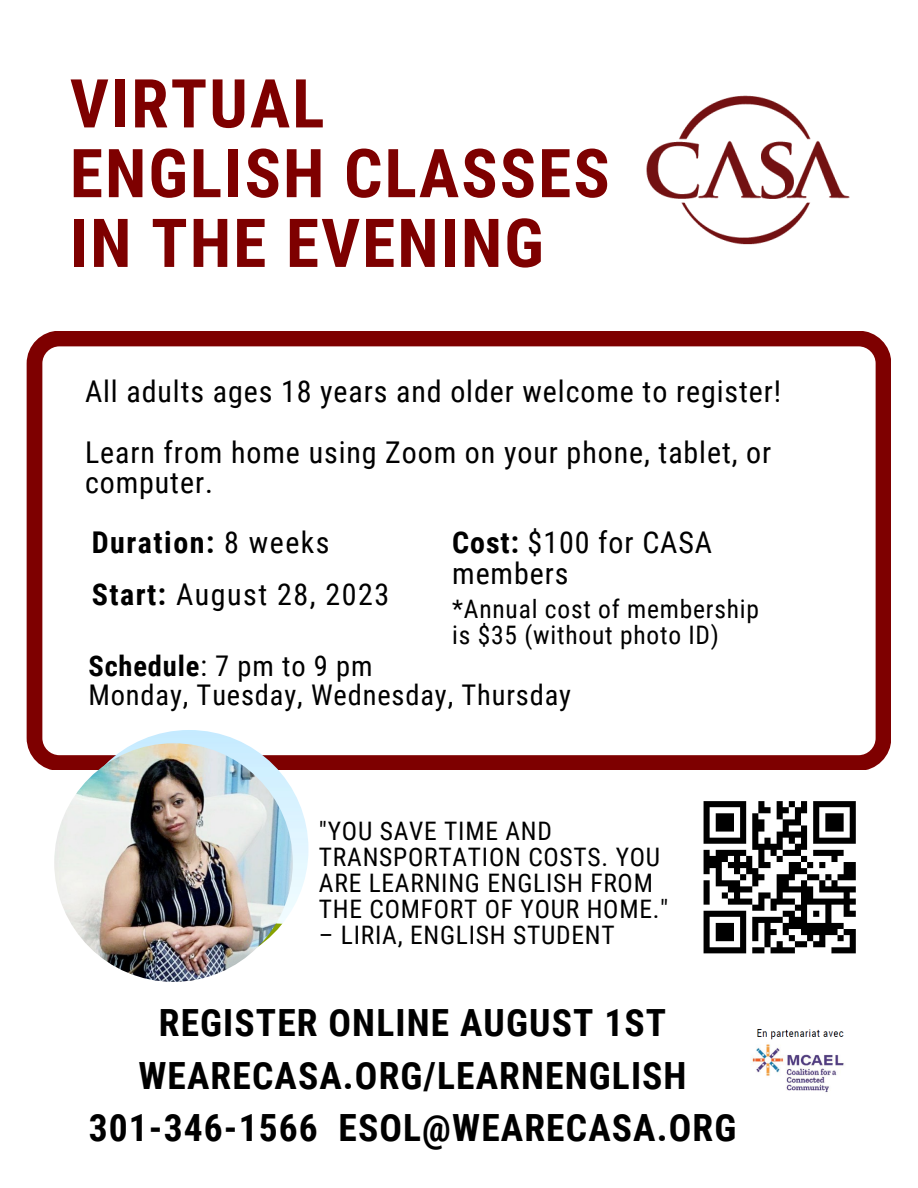
<style>
.page{position:relative;width:918px;height:1188px;background:#fff}
.page>*{position:absolute;margin:0;border:0;box-sizing:border-box;transform-origin:0 0}
.t1{font:700 67.5px/69.8px "Roboto Condensed";letter-spacing:.03em;color:#7e0000}
.t2{font:700 37.5px/52.8px "Roboto Condensed";letter-spacing:.03em;color:#000;text-align:center}
.t3{font:30px/30.6px "Roboto Condensed";letter-spacing:.03em;color:#000}
.t4{font:30px/51.9px "Roboto Condensed";letter-spacing:.05em;color:#000}
.t5{font:28.5px/29.2px "Roboto Condensed";letter-spacing:.03em;color:#000}
.t6{font:25.5px/25.8px "Roboto Condensed";letter-spacing:.03em;color:#000}
.s1{font-weight:700}
</style>
<div class="page">
<img style="left:646px;top:95px;width:204px;height:150px">
<svg style="left:27px;top:331px;width:864px;height:439px"></svg>
<img style="left:70px;top:730px;width:238px;height:239px;border-radius:50%">
<img style="left:54px;top:743px;width:239px;height:239px;border-radius:50%">
<img style="left:752px;top:1029px;width:92px;height:63px">
<div style="left:704px;top:801px;width:42px;height:6px;background:#000"></div>
<svg style="left:758px;top:801px;width:6px;height:6px"></svg>
<svg style="left:777px;top:801px;width:6px;height:6px"></svg>
<svg style="left:789px;top:801px;width:6px;height:6px"></svg>
<svg style="left:801px;top:801px;width:6px;height:6px"></svg>
<div style="left:813px;top:801px;width:43px;height:6px;background:#000"></div>
<div style="left:758px;top:807px;width:13px;height:6px;background:#000"></div>
<div style="left:777px;top:807px;width:12px;height:6px;background:#000"></div>
<div style="left:795px;top:807px;width:12px;height:6px;background:#000"></div>
<div style="left:716px;top:813px;width:18px;height:6px;background:#000"></div>
<svg style="left:752px;top:813px;width:6px;height:6px"></svg>
<svg style="left:777px;top:813px;width:6px;height:6px"></svg>
<svg style="left:795px;top:813px;width:6px;height:6px"></svg>
<div style="left:825px;top:813px;width:19px;height:6px;background:#000"></div>
<svg style="left:704px;top:807px;width:6px;height:18px"></svg>
<div style="left:716px;top:819px;width:18px;height:6px;background:#000"></div>
<svg style="left:740px;top:807px;width:6px;height:18px"></svg>
<div style="left:752px;top:819px;width:12px;height:6px;background:#000"></div>
<div style="left:783px;top:819px;width:18px;height:6px;background:#000"></div>
<svg style="left:813px;top:807px;width:6px;height:18px"></svg>
<div style="left:825px;top:819px;width:19px;height:6px;background:#000"></div>
<svg style="left:850px;top:807px;width:6px;height:18px"></svg>
<div style="left:704px;top:825px;width:6px;height:7px;background:#000"></div>
<div style="left:716px;top:825px;width:18px;height:7px;background:#000"></div>
<div style="left:740px;top:825px;width:6px;height:7px;background:#000"></div>
<div style="left:752px;top:825px;width:12px;height:7px;background:#000"></div>
<div style="left:783px;top:825px;width:6px;height:7px;background:#000"></div>
<div style="left:801px;top:825px;width:6px;height:7px;background:#000"></div>
<div style="left:813px;top:825px;width:6px;height:7px;background:#000"></div>
<div style="left:825px;top:825px;width:19px;height:7px;background:#000"></div>
<div style="left:850px;top:825px;width:6px;height:7px;background:#000"></div>
<svg style="left:704px;top:832px;width:6px;height:6px"></svg>
<svg style="left:740px;top:832px;width:6px;height:6px"></svg>
<div style="left:777px;top:832px;width:30px;height:6px;background:#000"></div>
<svg style="left:813px;top:832px;width:6px;height:6px"></svg>
<svg style="left:850px;top:832px;width:6px;height:6px"></svg>
<div style="left:704px;top:838px;width:42px;height:6px;background:#000"></div>
<svg style="left:752px;top:832px;width:6px;height:12px"></svg>
<div style="left:764px;top:838px;width:7px;height:6px;background:#000"></div>
<svg style="left:777px;top:838px;width:6px;height:6px"></svg>
<svg style="left:789px;top:838px;width:6px;height:6px"></svg>
<svg style="left:801px;top:838px;width:6px;height:6px"></svg>
<div style="left:813px;top:838px;width:43px;height:6px;background:#000"></div>
<div style="left:752px;top:844px;width:31px;height:6px;background:#000"></div>
<div style="left:795px;top:844px;width:12px;height:6px;background:#000"></div>
<svg style="left:704px;top:850px;width:6px;height:6px"></svg>
<div style="left:716px;top:850px;width:30px;height:6px;background:#000"></div>
<div style="left:783px;top:850px;width:18px;height:6px;background:#000"></div>
<div style="left:813px;top:850px;width:31px;height:6px;background:#000"></div>
<div style="left:704px;top:856px;width:24px;height:6px;background:#000"></div>
<svg style="left:734px;top:856px;width:6px;height:6px"></svg>
<svg style="left:746px;top:856px;width:6px;height:6px"></svg>
<svg style="left:758px;top:850px;width:6px;height:12px"></svg>
<svg style="left:771px;top:850px;width:12px;height:12px"></svg>
<div style="left:831px;top:856px;width:7px;height:6px;background:#000"></div>
<div style="left:704px;top:862px;width:18px;height:6px;background:#000"></div>
<div style="left:728px;top:862px;width:24px;height:6px;background:#000"></div>
<div style="left:758px;top:862px;width:13px;height:6px;background:#000"></div>
<div style="left:789px;top:862px;width:12px;height:6px;background:#000"></div>
<svg style="left:801px;top:856px;width:12px;height:12px"></svg>
<svg style="left:819px;top:862px;width:6px;height:6px"></svg>
<div style="left:844px;top:862px;width:12px;height:6px;background:#000"></div>
<svg style="left:704px;top:868px;width:6px;height:6px"></svg>
<div style="left:746px;top:868px;width:12px;height:6px;background:#000"></div>
<div style="left:789px;top:868px;width:18px;height:6px;background:#000"></div>
<div style="left:844px;top:868px;width:12px;height:6px;background:#000"></div>
<svg style="left:716px;top:868px;width:6px;height:12px"></svg>
<svg style="left:734px;top:868px;width:12px;height:12px"></svg>
<div style="left:752px;top:874px;width:12px;height:6px;background:#000"></div>
<div style="left:777px;top:874px;width:18px;height:6px;background:#000"></div>
<div style="left:807px;top:874px;width:12px;height:6px;background:#000"></div>
<div style="left:838px;top:874px;width:18px;height:6px;background:#000"></div>
<div style="left:716px;top:880px;width:24px;height:6px;background:#000"></div>
<svg style="left:752px;top:880px;width:6px;height:6px"></svg>
<div style="left:777px;top:880px;width:12px;height:6px;background:#000"></div>
<svg style="left:801px;top:880px;width:6px;height:6px"></svg>
<svg style="left:819px;top:874px;width:12px;height:12px"></svg>
<div style="left:831px;top:880px;width:7px;height:6px;background:#000"></div>
<svg style="left:704px;top:880px;width:6px;height:12px"></svg>
<div style="left:728px;top:886px;width:24px;height:6px;background:#000"></div>
<div style="left:777px;top:886px;width:36px;height:6px;background:#000"></div>
<div style="left:819px;top:886px;width:37px;height:6px;background:#000"></div>
<div style="left:704px;top:892px;width:6px;height:7px;background:#000"></div>
<div style="left:722px;top:892px;width:6px;height:7px;background:#000"></div>
<div style="left:734px;top:892px;width:6px;height:7px;background:#000"></div>
<div style="left:758px;top:892px;width:13px;height:7px;background:#000"></div>
<div style="left:777px;top:892px;width:6px;height:7px;background:#000"></div>
<div style="left:801px;top:892px;width:12px;height:7px;background:#000"></div>
<div style="left:844px;top:892px;width:6px;height:7px;background:#000"></div>
<svg style="left:704px;top:899px;width:6px;height:6px"></svg>
<div style="left:728px;top:899px;width:24px;height:6px;background:#000"></div>
<svg style="left:758px;top:899px;width:6px;height:6px"></svg>
<div style="left:771px;top:899px;width:24px;height:6px;background:#000"></div>
<div style="left:801px;top:899px;width:55px;height:6px;background:#000"></div>
<div style="left:752px;top:905px;width:12px;height:6px;background:#000"></div>
<svg style="left:771px;top:905px;width:6px;height:6px"></svg>
<div style="left:795px;top:905px;width:12px;height:6px;background:#000"></div>
<svg style="left:844px;top:905px;width:6px;height:6px"></svg>
<div style="left:704px;top:911px;width:42px;height:6px;background:#000"></div>
<div style="left:783px;top:911px;width:12px;height:6px;background:#000"></div>
<svg style="left:801px;top:911px;width:6px;height:6px"></svg>
<svg style="left:813px;top:911px;width:6px;height:6px"></svg>
<div style="left:844px;top:911px;width:12px;height:6px;background:#000"></div>
<div style="left:752px;top:917px;width:31px;height:6px;background:#000"></div>
<div style="left:789px;top:917px;width:18px;height:6px;background:#000"></div>
<svg style="left:825px;top:905px;width:6px;height:18px"></svg>
<div style="left:716px;top:923px;width:18px;height:6px;background:#000"></div>
<div style="left:764px;top:923px;width:7px;height:6px;background:#000"></div>
<div style="left:783px;top:923px;width:61px;height:6px;background:#000"></div>
<div style="left:716px;top:929px;width:18px;height:6px;background:#000"></div>
<div style="left:764px;top:929px;width:13px;height:6px;background:#000"></div>
<div style="left:801px;top:929px;width:37px;height:6px;background:#000"></div>
<div style="left:844px;top:929px;width:12px;height:6px;background:#000"></div>
<div style="left:716px;top:935px;width:18px;height:6px;background:#000"></div>
<svg style="left:752px;top:923px;width:6px;height:18px"></svg>
<div style="left:764px;top:935px;width:7px;height:6px;background:#000"></div>
<svg style="left:807px;top:935px;width:6px;height:6px"></svg>
<svg style="left:819px;top:935px;width:6px;height:6px"></svg>
<svg style="left:838px;top:935px;width:6px;height:6px"></svg>
<svg style="left:704px;top:917px;width:6px;height:30px"></svg>
<svg style="left:740px;top:917px;width:6px;height:30px"></svg>
<div style="left:764px;top:941px;width:7px;height:6px;background:#000"></div>
<svg style="left:777px;top:929px;width:18px;height:18px"></svg>
<div style="left:795px;top:941px;width:12px;height:6px;background:#000"></div>
<div style="left:813px;top:941px;width:12px;height:6px;background:#000"></div>
<svg style="left:850px;top:935px;width:6px;height:12px"></svg>
<div style="left:704px;top:947px;width:42px;height:6px;background:#000"></div>
<div style="left:752px;top:947px;width:12px;height:6px;background:#000"></div>
<div style="left:771px;top:947px;width:24px;height:6px;background:#000"></div>
<div style="left:831px;top:947px;width:25px;height:6px;background:#000"></div>
<h1 class="t1" style="left:70px;top:70px;width:541px">VIRTUAL<br>ENGLISH CLASSES<br>IN THE EVENING</h1>
<p class="t3" style="left:85px;top:361px;width:698px;line-height:60.8px">All adults ages 18 years and older welcome to register!<br>Learn from home using Zoom on your phone, tablet, or</p>
<p class="t3" style="left:85px;top:467px;width:129px">computer.</p>
<p class="t4" style="left:92px;top:517px;width:299px"><span class="s1">Duration:</span> 8 weeks<br><span class="s1">Start:</span> August 28, 2023</p>
<p class="t3" style="left:452px;top:527px;width:261px"><span class="s1">Cost:</span> $100 for CASA members</p>
<p class="t6" style="left:452px;top:596px;width:308px;line-height:26.2px">*Annual cost of membership is $35 (without photo ID)</p>
<p class="t5" style="left:88px;top:651px;width:484px"><span class="s1">Schedule</span>: 7 pm to 9 pm<br>Monday, Tuesday, Wednesday, Thursday</p>
<p class="t6" style="left:319px;top:819px;width:351px">"YOU SAVE TIME AND<br>TRANSPORTATION COSTS. YOU<br>ARE LEARNING ENGLISH FROM<br>THE COMFORT OF YOUR HOME."</p>
<p class="t6" style="left:319px;top:922px;width:297px">– LIRIA, ENGLISH STUDENT</p>
<h2 class="t2" style="left:89px;top:996px;width:649px">REGISTER ONLINE AUGUST 1ST<br>WEARECASA.ORG/LEARNENGLISH<br>301-346-1566 ESOL@WEARECASA.ORG</h2>
</div>
